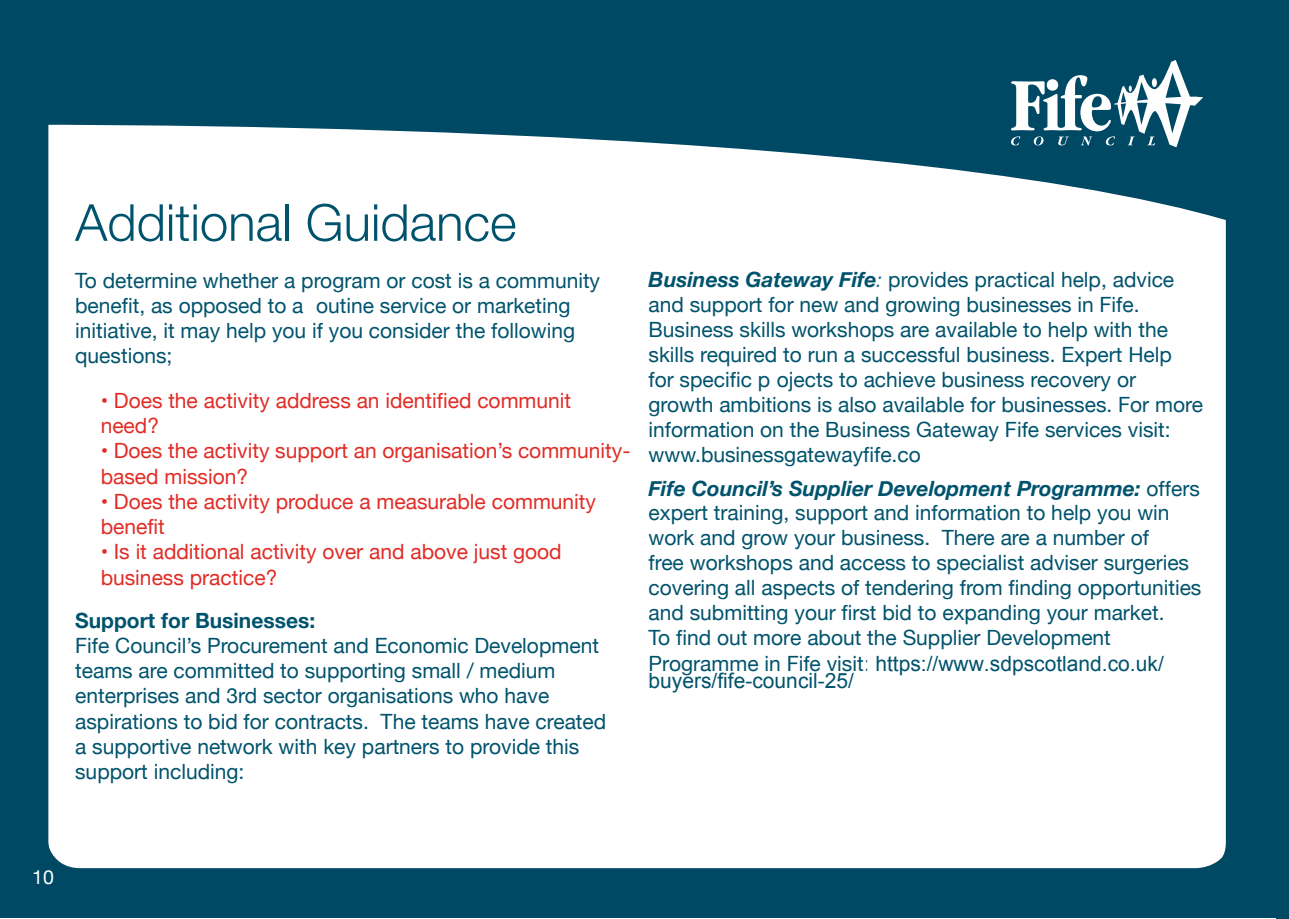
<style>
.page{position:relative;width:1289px;height:919px;background:#fff}
.page>*{position:absolute;margin:0;border:0;box-sizing:border-box;transform-origin:0 0}
.t1{font:300 51px "Helvetica Neue";color:#00536d}
.t2{font:21px/25.2px "Helvetica Neue";color:#00536d}
.t3{font:21px/25.2px "Helvetica Neue";color:#e12c26}
.t4{font:21px "Arial";color:#00536d}
.t5{font:700 21px "Helvetica Neue";color:#00536d}
.t6{font:19.5px "Helvetica Neue";color:#fff}
.s1{font-weight:700;font-style:italic}
.s2{font-weight:300;font-style:italic}
.s3{font-weight:100}
.s4{font-family:"Arial"}
</style>
<div class="page">
<div style="left:0;top:0;width:1276px;height:917px;background:#004964"></div>
<div style="left:46px;top:89px;width:1184px;height:779px;background:#fff;border-radius:36px"></div>
<svg style="left:49px;top:89px;width:1175px;height:131px"></svg>
<div style="left:31px;top:45px;width:1211px;height:840px;border:17px solid #004964;border-radius:35px"></div>
<svg style="left:1011px;top:60px;width:192px;height:87px"></svg>
<div style="left:1276px;top:0;width:12px;height:918px;background:#004964"></div>
<p class="t1" style="left:75px;top:181px;width:443px">Additional Guidance</p>
<p class="t2" style="left:75px;top:269px;width:526px">To determine whether a program or cost is a community benefit, as opposed to a outine service or marketing initiative, it may help you if you consider the following questions;</p>
<p class="t3" style="left:101px;top:389px;width:472px">• Does the activity address an identified communit need?</p>
<p class="t3" style="left:101px;top:439px;width:531px">• Does the activity support an organisation’s community&shy;based mission?</p>
<p class="t3" style="left:101px;top:490px;width:497px">• Does the activity produce a measurable community benefit</p>
<p class="t3" style="left:101px;top:540px;width:462px">• Is it additional activity over and above just good business practice?</p>
<p class="t5" style="left:75px;top:603px;width:241px">Support for Businesses:</p>
<p class="t2" style="left:75px;top:634px;width:532px">Fife Council’s Procurement and Economic Development teams are committed to supporting small / medium enterprises and 3rd sector organisations who have aspirations to bid for contracts. The teams have created a supportive network with key partners to provide this support including:</p>
<p class="t2" style="left:648px;top:268px;width:556px"><span class="s1">Business Gateway Fife</span><span class="s2">:</span> provides practical help, advice and support for new and growing businesses in Fife.<br>Business skills workshops are available to help with the skills required to run a successful business. Expert Help<br>for specific p ojects to achieve business recovery or growth ambitions is also available for businesses. For more information on the Business Gateway Fife services visit: www.businessgatewayfife.co</p>
<p class="t2" style="left:648px;top:477px;width:554px"><span class="s1">Fife Council’s Supplier Development Programme:</span> offers expert training, support and information to help you win work and grow your business. There are a number of<br>free workshops and access to specialist adviser surgeries covering all aspects of tendering from finding opportunities and submitting your first bid to expanding your market.<br>To find out more about the Supplier Development Programme in Fife visit<span class="s3">:</span> <span class="s4">https://www.sdpscotland.co.uk/</span></p>
<p class="t4" style="left:648px;top:667px;width:207px">buyers/fife-council-25/</p>
<p class="t6" style="left:32px;top:862px;width:23px">10</p>
</div>
